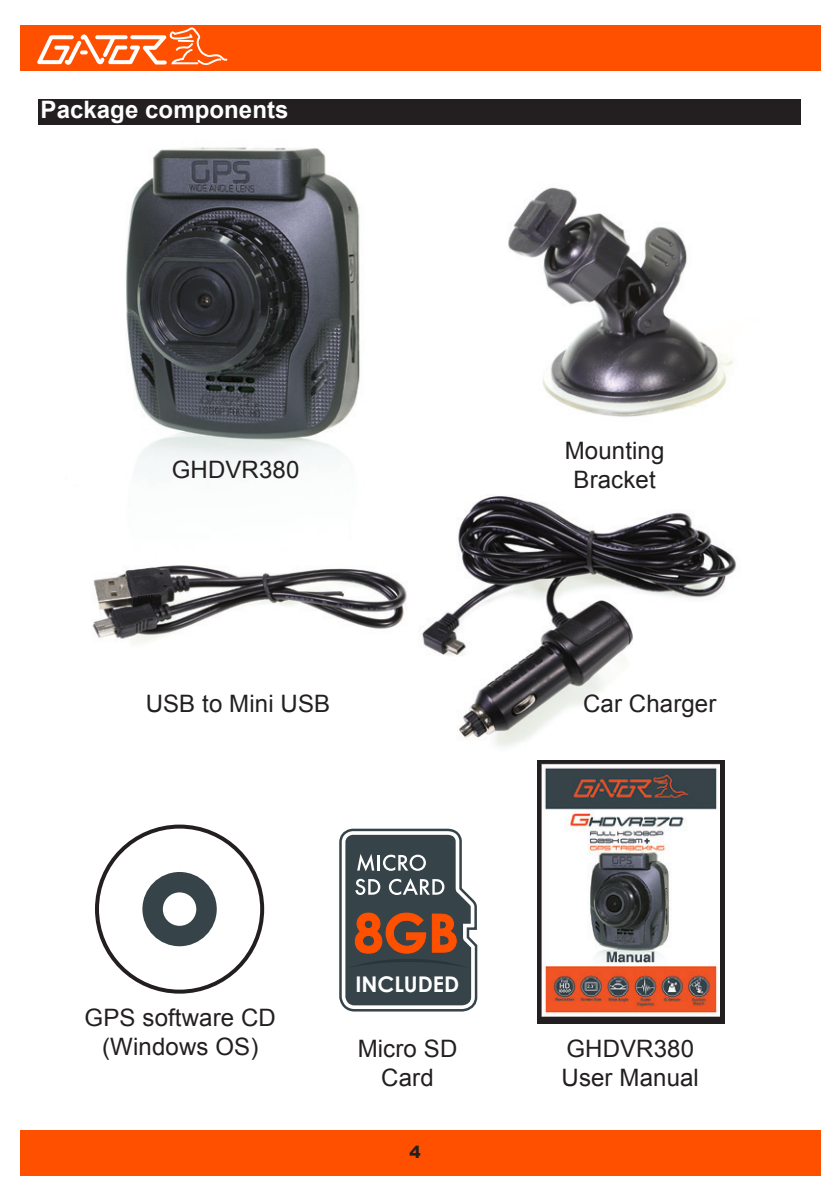
<style>
.page{position:relative;width:840px;height:1191px;background:#fff}
.page>*{position:absolute;margin:0;border:0;box-sizing:border-box;transform-origin:0 0}
.t1{font:700 53.2px "Century Gothic";color:#ff5000}
.t2{font:24px/28.8px "Arial";letter-spacing:.005em;color:#231f20;text-align:center}
.t3{font:700 24px "Arial";color:#fff}
.t4{font:700 21.6px "Century Gothic";color:#fff}
.t5{font:900 16.8px "Arial";color:#231f20}
</style>
<div class="page">
<svg style="left:537px;top:760px;width:187px;height:263px;background:#363333"></svg>
<img style="left:126px;top:147px;width:234px;height:325px">
<div style="left:21px;top:1130px;width:799px;height:46px;background:#ff5000"></div>
<div style="left:38px;top:99px;width:763px;height:26px;background:#231f20"></div>
<img style="left:508px;top:187px;width:226px;height:230px">
<div style="left:21px;top:25px;width:799px;height:46px;background:#ff5000"></div>
<svg style="left:37px;top:27px;width:190px;height:39px"></svg>
<img style="left:541px;top:763px;width:178px;height:253px">
<img style="left:422px;top:495px;width:315px;height:251px">
<img style="left:92px;top:565px;width:329px;height:78px">
<div style="left:95px;top:824px;width:169px;height:169px;border:4px solid #231f20;border-radius:50%"></div>
<div style="left:142px;top:872px;width:75px;height:74px;background:#364349;border-radius:50%"></div>
<div style="left:163px;top:892px;width:33px;height:33px;background:#fff;border-radius:50%"></div>
<svg style="left:339px;top:828px;width:139px;height:184px;background:#5f6568"></svg>
<p class="t3" style="left:41px;top:93px;width:249px">Package components</p>
<p class="t2" style="left:172px;top:455px;width:129px">GHDVR380</p>
<p class="t2" style="left:564px;top:437px;width:101px">Mounting<br>Bracket</p>
<p class="t2" style="left:146px;top:690px;width:186px">USB to Mini USB</p>
<p class="t2" style="left:582px;top:690px;width:135px">Car Charger</p>
<h1 class="t1" style="left:353px;top:892px;width:106px">8GB</h1>
<p class="t2" style="left:85px;top:1003px;width:193px">GPS software CD (Windows OS)</p>
<p class="t4" style="left:355px;top:967px;width:105px">INCLUDED</p>
<p class="t2" style="left:357px;top:1034px;width:101px">Micro SD<br>Card</p>
<p class="t5" style="left:409px;top:1139px;width:13px">4</p>
<p class="t2" style="left:561px;top:1034px;width:139px;text-align:left">GHDVR380<br>User Manual</p>
</div>
